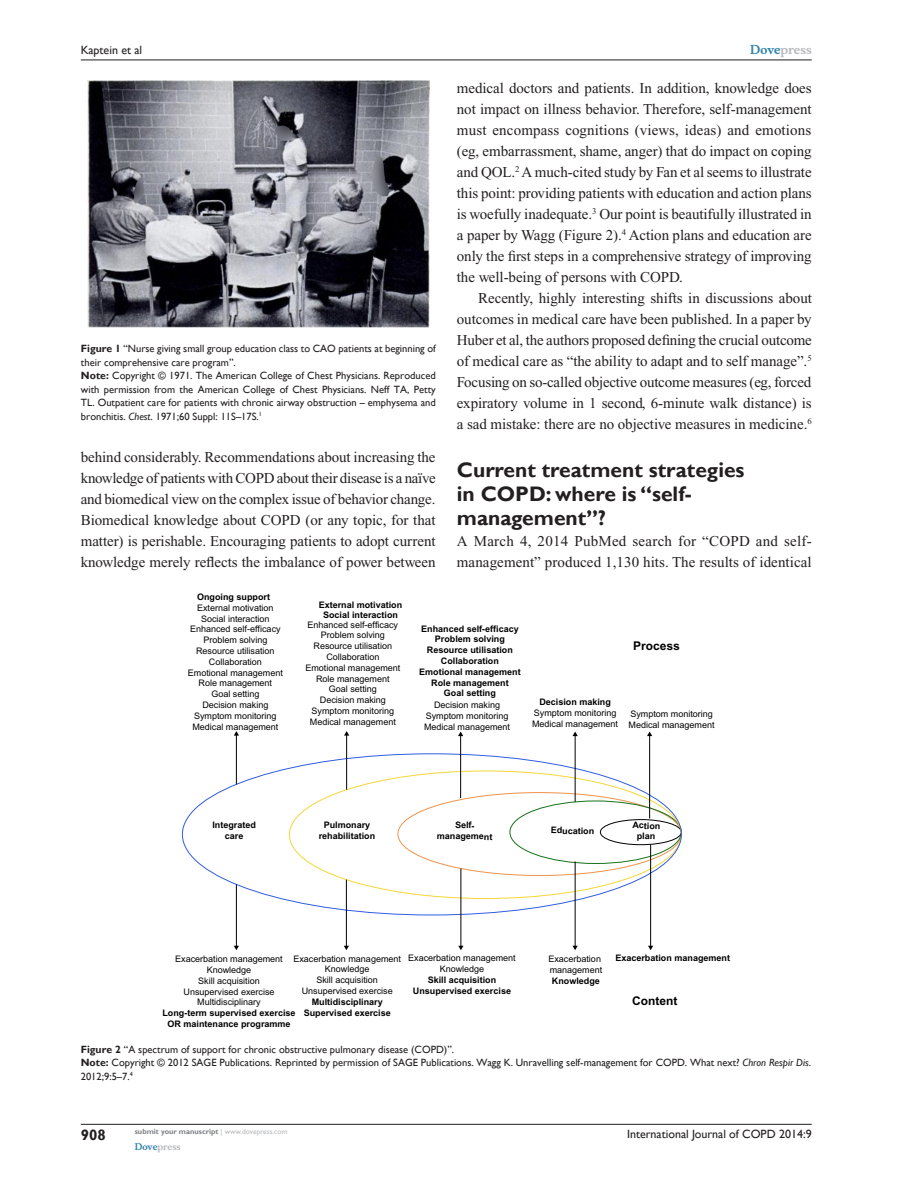
<style>
.page{position:relative;width:918px;height:1188px;background:#fff}
.page>*{position:absolute;margin:0;border:0;box-sizing:border-box;transform-origin:0 0}
.t1{font:700 21px/24px "Gill Sans";color:#231f20}
.Tx{font:15px/21px "Times New Roman";letter-spacing:-.005em;color:#231f20;text-align:justify}
.TxF{font:15px/21px "Times New Roman";letter-spacing:.005em;color:#231f20}
.RunFolio-V{font:700 15px "Gill Sans";color:#231f20}
.RunF-V{font:12px "Gill Sans";color:#231f20}
.t2{font:700 12px "Arial";color:#000}
.RunH-V{font:12px "Gill Sans";color:#231f20}
.RunH-Brand-V{font:700 12px "Musee";color:#b8b9bc}
.FC{font:10.5px/13.5px "Gill Sans";color:#231f20}
.t3{font:9px/10.8px "Arial";color:#000;text-align:center}
.t4{font:700 9px/10.8px "Arial";color:#000;text-align:center}
.RunF-Brand-V{font:700 9px "Musee";color:#b8b9bc}
.RunF-SubmityourMS-V{font:700 7.5px "Gill Sans";color:#808285}
.s1{font-weight:700}
.s2{font-style:italic}
.s3{color:#3485ae}
.s4{font-weight:400}
.s5{font-weight:400;color:#b8b9bc}
</style>
<div class="page">
<hr style="left:81px;top:1124px;width:731px;height:1px;background:#231f20">
<hr style="left:81px;top:60px;width:731px;height:1px;background:#231f20">
<img style="left:87px;top:81px;width:342px;height:247px">
<div style="left:600px;top:819px;width:82px;height:26px;border:1px solid #000;border-radius:50%"></div>
<hr style="left:650px;top:845px;width:1px;height:101px;background:#000">
<svg style="left:648px;top:946px;width:5px;height:4px"></svg>
<hr style="left:575px;top:861px;width:1px;height:85px;background:#000">
<svg style="left:573px;top:946px;width:5px;height:4px"></svg>
<hr style="left:461px;top:869px;width:1px;height:77px;background:#000">
<svg style="left:458px;top:946px;width:6px;height:4px"></svg>
<hr style="left:346px;top:880px;width:1px;height:66px;background:#000">
<svg style="left:344px;top:946px;width:5px;height:4px"></svg>
<hr style="left:236px;top:884px;width:1px;height:62px;background:#000">
<svg style="left:234px;top:946px;width:5px;height:4px"></svg>
<hr style="left:236px;top:735px;width:1px;height:49px;background:#000">
<svg style="left:234px;top:731px;width:5px;height:5px"></svg>
<hr style="left:346px;top:735px;width:1px;height:55px;background:#000">
<svg style="left:344px;top:731px;width:5px;height:5px"></svg>
<hr style="left:460px;top:735px;width:1px;height:63px;background:#000">
<svg style="left:458px;top:732px;width:5px;height:4px"></svg>
<hr style="left:575px;top:735px;width:1px;height:67px;background:#000">
<svg style="left:573px;top:732px;width:5px;height:4px"></svg>
<hr style="left:649px;top:735px;width:1px;height:83px;background:#000">
<svg style="left:647px;top:732px;width:5px;height:4px"></svg>
<p class="RunH-V" style="left:81px;top:43px;width:63px">Kaptein et al</p>
<p class="FC" style="left:81px;top:342px;width:356px"><span class="s1">Figure 1</span> “Nurse giving small group education class to CAO patients at beginning of their comprehensive care program”.</p>
<p class="FC" style="left:81px;top:369px;width:356px;text-align:justify"><span class="s1">Note:</span> Copyright © 1971. The American College of Chest Physicians. Reproduced with permission from the American College of Chest Physicians. Neff TA, Petty TL. Outpatient care for patients with chronic airway obstruction – emphysema and bronchitis. <span class="s2">Chest</span>. 1971;60 Suppl: 11S–17S.<sup>1</sup></p>
<p class="Tx" style="left:81px;top:446px;width:357px">behind considerably. Recommendations about increasing the knowledge of patients with COPD about their disease is a naïve and biomedical view on the complex issue of behavior change.<br>Biomedical knowledge about COPD (or any topic, for that matter) is perishable. Encouraging patients to adopt current knowledge merely reflects the imbalance of power between</p>
<p class="RunH-Brand-V" style="left:750px;top:43px;width:63px"><span class="s3">Dove</span>press</p>
<p class="Tx" style="left:457px;top:77px;width:356px">medical doctors and patients. In addition, knowledge does not impact on illness behavior. Therefore, self-management must encompass cognitions (views, ideas) and emotions (eg, embarrassment, shame, anger) that do impact on coping and QOL.<sup>2</sup> A much-cited study by Fan et al seems to illustrate this point: providing patients with education and action plans is woefully inadequate.<sup>3</sup> Our point is beautifully illustrated in a paper by Wagg (Figure 2).<sup>4</sup> Action plans and education are only the first steps in a comprehensive strategy of improving the well-being of persons with COPD.</p>
<p class="Tx" style="left:457px;top:287px;width:357px;text-indent:21px">Recently, highly interesting shifts in discussions about outcomes in medical care have been published. In a paper by Huber et al, the authors proposed defining the crucial outcome of medical care as “the ability to adapt and to self manage”.<sup>5<br></sup>Focusing on so-called objective outcome measures (eg, forced expiratory volume in 1 second, 6-minute walk distance) is a sad mistake: there are no objective measures in medicine.<sup>6</sup></p>
<h1 class="t1" style="left:457px;top:458px;width:289px">Current treatment strategies in COPD: where is “self&shy;management”?</h1>
<p class="TxF" style="left:457px;top:530px;width:356px">A March 4, 2014 PubMed search for “COPD and self&shy;management” produced 1,130 hits. The results of identical</p>
<p class="t4" style="left:197px;top:592px;width:74px">Ongoing support</p>
<p class="t3" style="left:188px;top:602px;width:97px">External motivation<br>Social interaction<br>Enhanced self-efficacy<br>Problem solving<br>Resource utilisation<br>Collaboration<br>Emotional management<br>Role management<br>Goal setting<br>Decision making<br>Symptom monitoring<br>Medical management</p>
<p class="t4" style="left:319px;top:599px;width:85px">External motivation<br>Social interaction</p>
<p class="t3" style="left:305px;top:619px;width:97px">Enhanced self-efficacy<br>Problem solving<br>Resource utilisation<br>Collaboration<br>Emotional management<br>Role management<br>Goal setting<br>Decision making<br>Symptom monitoring<br>Medical management</p>
<p class="t4" style="left:419px;top:623px;width:103px">Enhanced self-efficacy<br>Problem solving<br>Resource utilisation<br>Collaboration<br>Emotional management<br>Role management<br>Goal setting</p>
<p class="t2" style="left:633px;top:639px;width:48px">Process</p>
<p class="t3" style="left:424px;top:700px;width:88px">Decision making<br>Symptom monitoring<br>Medical management</p>
<p class="t3" style="left:532px;top:697px;width:88px"><span class="s1">Decision making<br></span>Symptom monitoring<br>Medical management</p>
<p class="t3" style="left:629px;top:708px;width:88px;text-align:left">Symptom monitoring<br>Medical management</p>
<p class="t4" style="left:212px;top:820px;width:45px">Integrated care</p>
<p class="t4" style="left:319px;top:820px;width:58px">Pulmonary rehabilitation</p>
<p class="t4" style="left:437px;top:819px;width:57px;rotate:1deg">Self&shy;management</p>
<p class="t4" style="left:551px;top:825px;width:45px;rotate:1deg">Education</p>
<p class="t4" style="left:632px;top:820px;width:29px;rotate:1deg">Action plan</p>
<p class="t3" style="left:293px;top:953px;width:109px">Exacerbation management<br>Knowledge<br>Skill acquisition<br>Unsupervised exercise<br><span class="s1">Multidisciplinary<br>Supervised exercise</span></p>
<p class="t4" style="left:408px;top:953px;width:109px"><span class="s4">Exacerbation management<br>Knowledge<br></span>Skill acquisition<br>Unsupervised exercise</p>
<p class="t3" style="left:548px;top:954px;width:55px;text-align:left">Exacerbation management<br><span class="s1">Knowledge</span></p>
<p class="t4" style="left:615px;top:952px;width:116px">Exacerbation management</p>
<p class="FC" style="left:81px;top:1042px;width:375px"><span class="s1">Figure 2</span> “A spectrum of support for chronic obstructive pulmonary disease (COPD)”.</p>
<p class="FC" style="left:81px;top:1056px;width:732px"><span class="s1">Note:</span> Copyright © 2012 SAGE Publications. Reprinted by permission of SAGE Publications. Wagg K. Unravelling self-management for COPD. What next? <span class="s2">Chron Respir Dis</span>.<br>2012;9:5–7.<sup>4</sup></p>
<p class="t3" style="left:162px;top:954px;width:135px">Exacerbation management<br>Knowledge<br>Skill acquisition<br>Unsupervised exercise<br>Multidisciplinary<br><span class="s1">Long-term supervised exercise<br>OR maintenance programme</span></p>
<p class="t2" style="left:632px;top:994px;width:47px">Content</p>
<p class="RunFolio-V" style="left:81px;top:1126px;width:26px">908</p>
<p class="RunF-SubmityourMS-V" style="left:135px;top:1127px;width:154px">submit your manuscript <span class="s5">| www.dovepress.com</span></p>
<p class="RunF-Brand-V" style="left:135px;top:1141px;width:48px"><span class="s3">Dove</span>press</p>
<p class="RunF-V" style="left:627px;top:1127px;width:186px">International Journal of COPD 2014:9</p>
</div>
